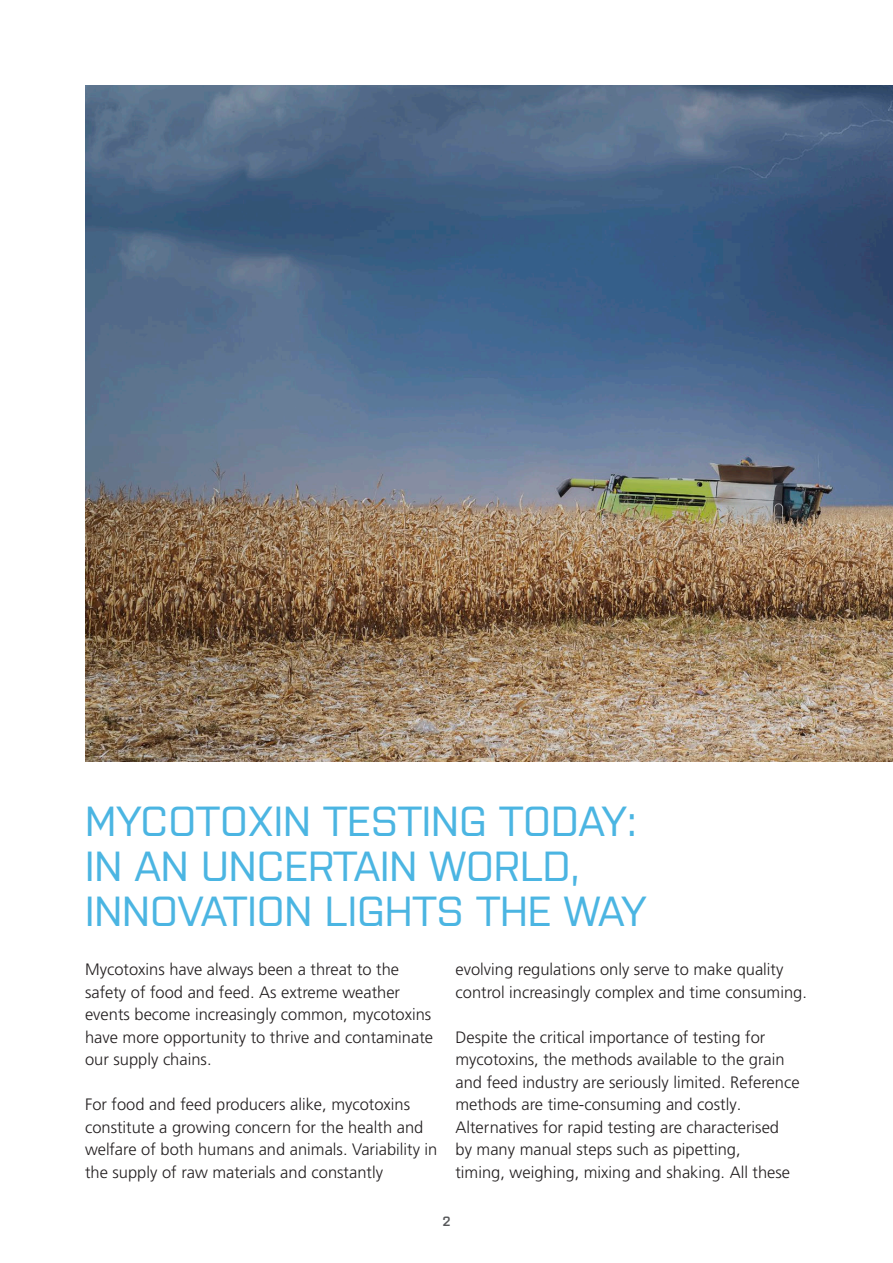
<style>
.page{position:relative;width:893px;height:1263px;background:#fff}
.page>*{position:absolute;margin:0;border:0;box-sizing:border-box;transform-origin:0 0}
._26_labtac_blue{font:500 42px/45px "Purista";color:#4bb5e2}
.Body{font:300 16.5px/22.5px "Frutiger LT Pro";color:#231f20}
.t1{font:600 13.5px "Purista";color:#57585a}
</style>
<div class="page">
<img style="left:85px;top:85px;width:808px;height:676px">
<p class="_26_labtac_blue" style="left:85px;top:795px;width:563px">MYCOTOXIN TESTING TODAY:<br>IN AN UNCERTAIN WORLD,<br>INNOVATION LIGHTS THE WAY</p>
<p class="Body" style="left:85px;top:958px;width:350px">Mycotoxins have always been a threat to the safety of food and feed. As extreme weather events become increasingly common, mycotoxins have more opportunity to thrive and contaminate our supply chains.</p>
<p class="Body" style="left:85px;top:1093px;width:354px">For food and feed producers alike, mycotoxins constitute a growing concern for the health and welfare of both humans and animals. Variability in the supply of raw materials and constantly</p>
<p class="Body" style="left:455px;top:958px;width:353px">evolving regulations only serve to make quality control increasingly complex and time consuming.</p>
<p class="Body" style="left:455px;top:1026px;width:346px">Despite the critical importance of testing for mycotoxins, the methods available to the grain and feed industry are seriously limited. Reference methods are time-consuming and costly.<br>Alternatives for rapid testing are characterised by many manual steps such as pipetting,<br>timing, weighing, mixing and shaking. All these</p>
<p class="t1" style="left:442px;top:1211px;width:10px">2</p>
</div>
